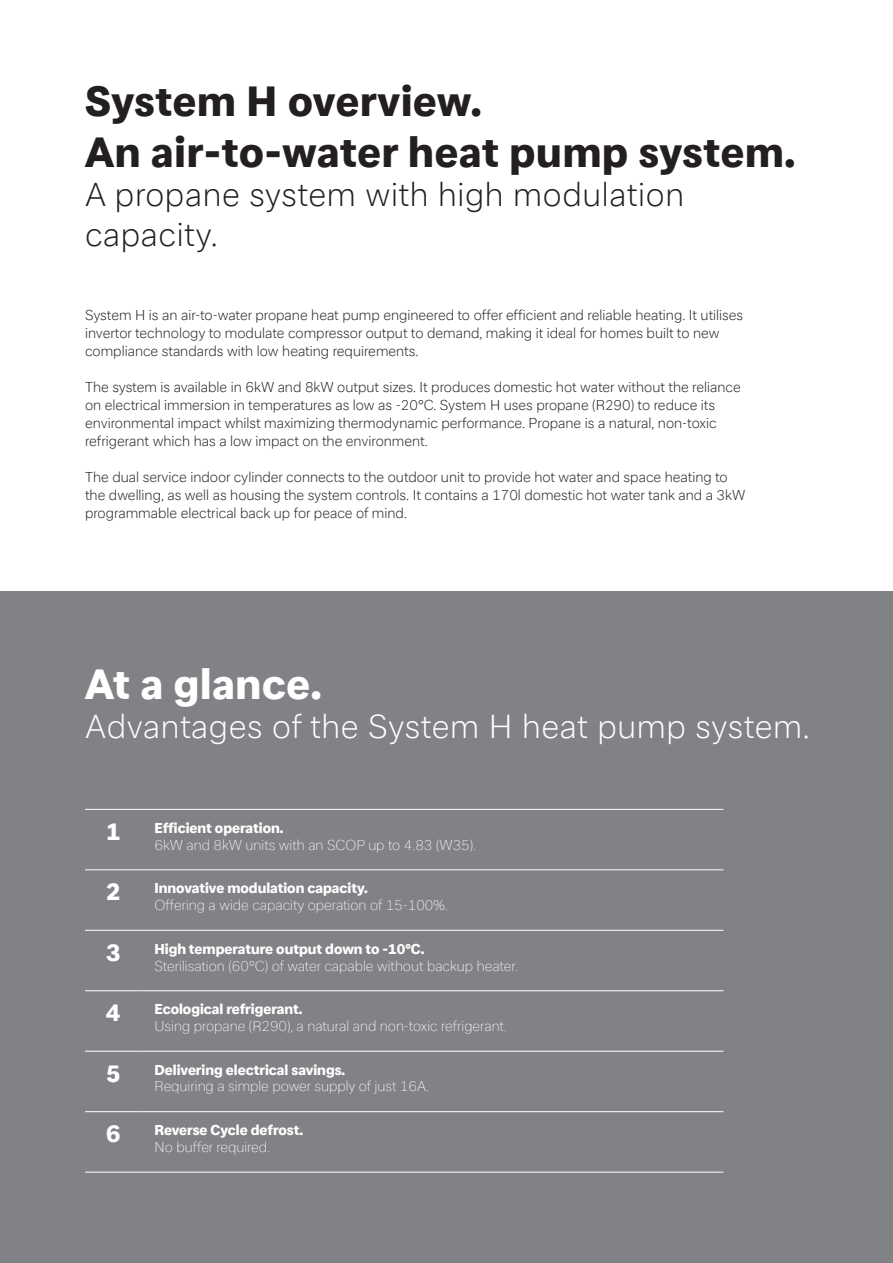
<style>
.page{position:relative;width:893px;height:1263px;background:#fff}
.page>*{position:absolute;margin:0;border:0;box-sizing:border-box;transform-origin:0 0}
.Copytext_9_5_11_5{font:800 42px/50.4px "Glen Dimplex Sans";letter-spacing:.015em;color:#231f20}
.Copytext_9_5_11_5-2{font:800 42px "Glen Dimplex Sans";letter-spacing:.02em;color:#fff}
.Copytext_9_5_11_5-3{font:300 33px/39.6px "Glen Dimplex Sans";letter-spacing:.02em;color:#231f20}
.Copytext_9_5_11_5-4{font:300 33px "Glen Dimplex Sans";letter-spacing:.02em;color:#fff}
.t1{font:800 24px "Glen Dimplex Sans";color:#fff}
.Copytext_9_5_11_5-5{font:300 14.25px/18px "Glen Dimplex Sans";color:#231f20}
.t2{font:100 14.25px "Glen Dimplex Sans";color:#fff}
.t3{font:800 14.25px "Glen Dimplex Sans";color:#fff}
</style>
<div class="page">
<div style="left:0;top:591px;width:893px;height:672px;background:#808285"></div>
<hr style="left:85px;top:809px;width:57px;height:1px;background:#fff">
<hr style="left:142px;top:809px;width:581px;height:1px;background:#fff">
<hr style="left:85px;top:869px;width:57px;height:1px;background:#fff">
<hr style="left:142px;top:869px;width:581px;height:1px;background:#fff">
<hr style="left:85px;top:930px;width:57px;height:1px;background:#fff">
<hr style="left:142px;top:930px;width:581px;height:1px;background:#fff">
<hr style="left:85px;top:990px;width:57px;height:1px;background:#fff">
<hr style="left:142px;top:990px;width:581px;height:1px;background:#fff">
<hr style="left:85px;top:1051px;width:57px;height:1px;background:#fff">
<hr style="left:142px;top:1051px;width:581px;height:1px;background:#fff">
<hr style="left:85px;top:1111px;width:57px;height:1px;background:#fff">
<hr style="left:142px;top:1111px;width:581px;height:1px;background:#fff">
<hr style="left:85px;top:1172px;width:57px;height:1px;background:#fff">
<hr style="left:142px;top:1172px;width:581px;height:1px;background:#fff">
<p class="Copytext_9_5_11_5" style="left:85px;top:76px;width:712px">System H overview.<br>An air-to-water heat pump system.</p>
<p class="Copytext_9_5_11_5-3" style="left:85px;top:174px;width:601px">A propane system with high modulation capacity.</p>
<p class="Copytext_9_5_11_5-5" style="left:85px;top:306px;width:660px">System H is an air-to-water propane heat pump engineered to offer efficient and reliable heating. It utilises invertor technology to modulate compressor output to demand, making it ideal for homes built to new compliance standards with low heating requirements.</p>
<p class="Copytext_9_5_11_5-5" style="left:85px;top:378px;width:657px">The system is available in 6kW and 8kW output sizes. It produces domestic hot water without the reliance on electrical immersion in temperatures as low as -20°C. System H uses propane (R290) to reduce its environmental impact whilst maximizing thermodynamic performance. Propane is a natural, non-toxic refrigerant which has a low impact on the environment.</p>
<p class="Copytext_9_5_11_5-5" style="left:85px;top:468px;width:662px">The dual service indoor cylinder connects to the outdoor unit to provide hot water and space heating to the dwelling, as well as housing the system controls. It contains a 170l domestic hot water tank and a 3kW programmable electrical back up for peace of mind.</p>
<p class="Copytext_9_5_11_5-2" style="left:85px;top:658px;width:238px">At a glance.</p>
<p class="Copytext_9_5_11_5-4" style="left:85px;top:707px;width:726px">Advantages of the System H heat pump system.</p>
<p class="t1" style="left:106px;top:817px;width:16px">1</p>
<p class="t3" style="left:154px;top:819px;width:131px">Efficient operation.</p>
<p class="t2" style="left:154px;top:836px;width:323px">6kW and 8kW units with an SCOP up to 4.83 (W35).</p>
<p class="t1" style="left:106px;top:877px;width:16px">2</p>
<p class="t3" style="left:154px;top:879px;width:215px">Innovative modulation capacity.</p>
<p class="t2" style="left:154px;top:897px;width:295px">Offering a wide capacity operation of 15-100%.</p>
<p class="t1" style="left:106px;top:938px;width:16px">3</p>
<p class="t3" style="left:154px;top:940px;width:271px">High temperature output down to -10ºC.</p>
<p class="t2" style="left:154px;top:957px;width:365px">Sterilisation (60ºC) of water capable without backup heater.</p>
<p class="t1" style="left:106px;top:998px;width:16px">4</p>
<p class="t3" style="left:154px;top:1000px;width:150px">Ecological refrigerant.</p>
<p class="t2" style="left:154px;top:1018px;width:354px">Using propane (R290), a natural and non-toxic refrigerant.</p>
<p class="t1" style="left:106px;top:1059px;width:16px">5</p>
<p class="t3" style="left:154px;top:1061px;width:192px">Delivering electrical savings.</p>
<p class="t2" style="left:154px;top:1078px;width:276px">Requiring a simple power supply of just 16A.</p>
<p class="t1" style="left:106px;top:1119px;width:16px">6</p>
<p class="t3" style="left:154px;top:1121px;width:150px">Reverse Cycle defrost.</p>
<p class="t2" style="left:154px;top:1138px;width:117px">No buffer required.</p>
</div>
